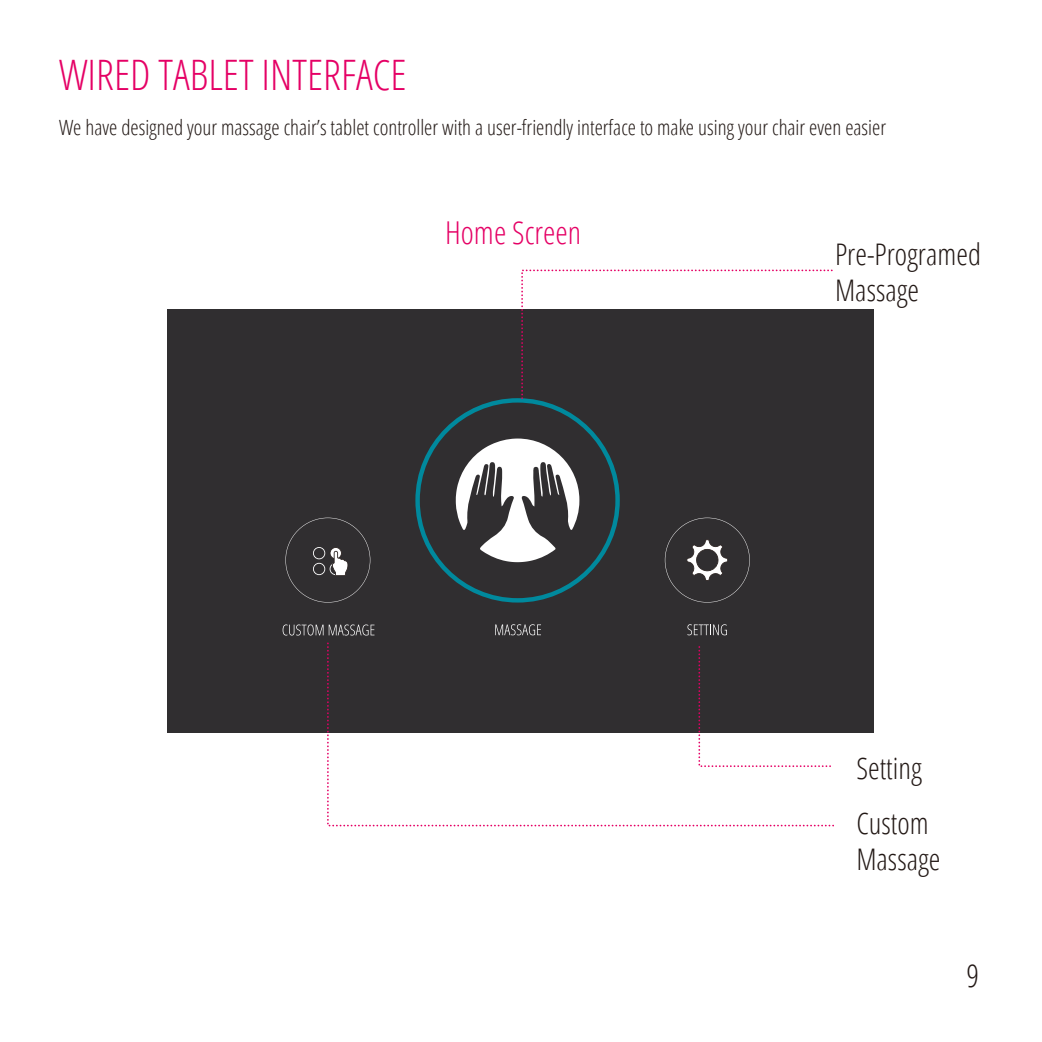
<style>
.page{position:relative;width:1042px;height:1042px;background:#fff}
.page>*{position:absolute;margin:0;border:0;box-sizing:border-box;transform-origin:0 0}
.t1{font:300 condensed 42px "Open Sans";color:#e50065}
.t2{font:300 condensed 31.5px "Open Sans";color:#e50065}
.t3{font:300 condensed 31.5px "Open Sans";color:#221815}
.t4{font:300 condensed 29.75px/35.7px "Open Sans";color:#221815}
.t5{font:300 condensed 21px "Open Sans";color:#221815}
</style>
<div class="page">
<div style="left:168px;top:309px;width:706px;height:424px;background:#302e30"></div>
<svg style="left:495px;top:624px;width:46px;height:11px"></svg>
<svg style="left:687px;top:624px;width:40px;height:11px"></svg>
<svg style="left:283px;top:624px;width:40px;height:11px"></svg>
<svg style="left:329px;top:624px;width:45px;height:11px"></svg>
<svg style="left:285px;top:518px;width:85px;height:84px"></svg>
<svg style="left:415px;top:269px;width:418px;height:333px"></svg>
<svg style="left:327px;top:642px;width:507px;height:185px"></svg>
<h1 class="t1" style="left:59px;top:47px;width:349px">WIRED TABLET INTERFACE</h1>
<p class="t5" style="left:59px;top:113px;width:828px">We have designed your massage chair’s tablet controller with a user-friendly interface to make using your chair even easier</p>
<h2 class="t2" style="left:445px;top:211px;width:138px">Home Screen</h2>
<h3 class="t4" style="left:835px;top:236px;width:147px">Pre-Programed<br>Massage</h3>
<h3 class="t4" style="left:856px;top:739px;width:74px;line-height:55.5px">Setting<br>Custom</h3>
<h3 class="t4" style="left:856px;top:840px;width:86px">Massage</h3>
<h2 class="t3" style="left:966px;top:954px;width:14px">9</h2>
</div>
